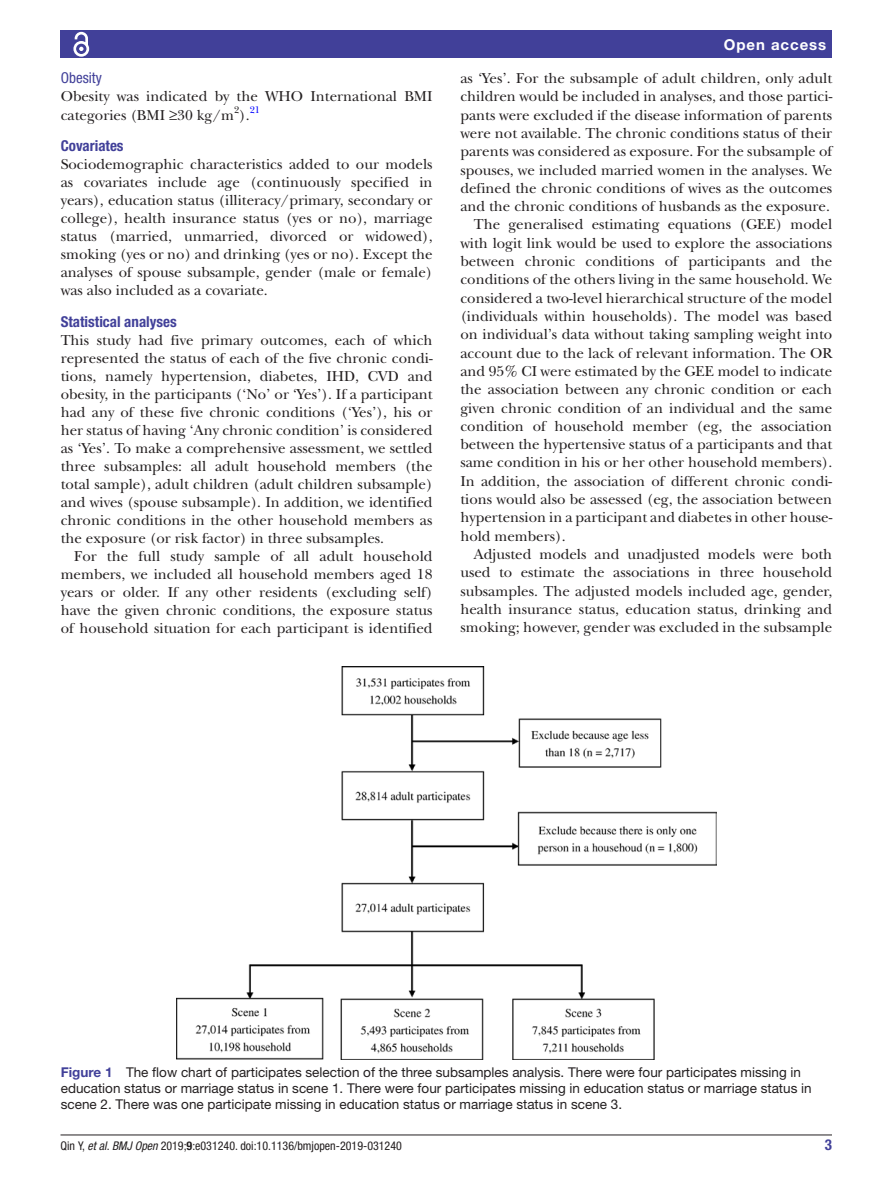
<style>
.page{position:relative;width:893px;height:1191px;background:#fff}
.page>*{position:absolute;margin:0;border:0;box-sizing:border-box;transform-origin:0 0}
.t1{font:15px/18px "New Baskerville";color:#231f20;text-align:justify}
.t2{font:700 condensed 15px "Helvetica Neue LT Std";color:#414099}
.t3{font:700 15px "Helvetica Neue LT Std";letter-spacing:.065em;color:#fff}
.t4{font:condensed 15px "Helvetica Neue LT Std";color:#414099}
.t5{font:13.5px/16.2px "Helvetica Neue LT Std";color:#231f20}
.t6{font:condensed 12px "Helvetica Neue LT Std";color:#231f20}
.t7{font:9.9px "New Baskerville";color:#00f}
.t8{font:9.9px "New Baskerville";color:#231f20}
.s1{font-weight:700;color:#414099}
.s2{font-style:italic}
.s3{font-weight:700}
</style>
<div class="page">
<hr style="left:61px;top:1134px;width:771px;height:1px;background:#231f20">
<div style="left:61px;top:31px;width:771px;height:27px;background:#414099"></div>
<svg style="left:73px;top:31px;width:17px;height:26px"></svg>
<img style="left:176px;top:666px;width:540px;height:393px">
<p class="t4" style="left:61px;top:69px;width:43px">Obesity</p>
<p class="t1" style="left:61px;top:88px;width:373px">Obesity was indicated by the WHO International BMI categories (BMI ≥30 kg/m ).</p>
<p class="t8" style="left:234px;top:104px;width:7px">2</p>
<p class="t7" style="left:250px;top:104px;width:12px">21</p>
<p class="t2" style="left:61px;top:137px;width:64px">Covariates</p>
<p class="t1" style="left:61px;top:155px;width:373px">Sociodemographic characteristics added to our models as covariates include age (continuously specified in years), education status (illiteracy/primary, secondary or college), health insurance status (yes or no), marriage status (married, unmarried, divorced or widowed), smoking (yes or no) and drinking (yes or no). Except the analyses of spouse subsample, gender (male or female) was also included as a covariate.</p>
<p class="t2" style="left:61px;top:312px;width:117px">Statistical analyses</p>
<p class="t1" style="left:61px;top:331px;width:373px">This study had five primary outcomes, each of which represented the status of each of the five chronic condi&shy;tions, namely hypertension, diabetes, IHD, CVD and obesity, in the participants (‘No’ or ‘Yes’). If a participant had any of these five chronic conditions (‘Yes’), his or her status of having ‘Any chronic condition’ is considered as ‘Yes’. To make a comprehensive assessment, we settled three subsamples: all adult household members (the total sample), adult children (adult children subsample) and wives (spouse subsample). In addition, we identified chronic conditions in the other household members as the exposure (or risk factor) in three subsamples.</p>
<p class="t1" style="left:61px;top:547px;width:373px;text-indent:14px">For the full study sample of all adult household members, we included all household members aged 18 years or older. If any other residents (excluding self) have the given chronic conditions, the exposure status of household situation for each participant is identified</p>
<p class="t3" style="left:724px;top:35px;width:104px">Open access</p>
<p class="t1" style="left:460px;top:69px;width:373px">as ‘Yes’. For the subsample of adult children, only adult</p>
<p class="t1" style="left:460px;top:88px;width:373px">children would be included in analyses, and those partici-</p>
<p class="t1" style="left:460px;top:106px;width:373px">pants were excluded if the disease information of parents</p>
<p class="t1" style="left:460px;top:124px;width:373px">were not available. The chronic conditions status of their</p>
<p class="t1" style="left:460px;top:142px;width:373px">parents was considered as exposure. For the subsample of</p>
<p class="t1" style="left:460px;top:161px;width:373px">spouses, we included married women in the analyses. We</p>
<p class="t1" style="left:460px;top:179px;width:373px">defined the chronic conditions of wives as the outcomes</p>
<p class="t1" style="left:460px;top:197px;width:371px">and the chronic conditions of husbands as the exposure.</p>
<p class="t1" style="left:474px;top:216px;width:360px">The generalised estimating equations (GEE) model</p>
<p class="t1" style="left:460px;top:234px;width:373px">with logit link would be used to explore the associations</p>
<p class="t1" style="left:460px;top:252px;width:373px">between chronic conditions of participants and the</p>
<p class="t1" style="left:460px;top:271px;width:373px">conditions of the others living in the same household. We</p>
<p class="t1" style="left:460px;top:289px;width:373px">considered a two-level hierarchical structure of the model</p>
<p class="t1" style="left:460px;top:307px;width:373px">(individuals within households). The model was based</p>
<p class="t1" style="left:460px;top:325px;width:373px">on individual’s data without taking sampling weight into</p>
<p class="t1" style="left:460px;top:344px;width:373px">account due to the lack of relevant information. The OR</p>
<p class="t1" style="left:460px;top:362px;width:373px">and 95% CI were estimated by the GEE model to indicate</p>
<p class="t1" style="left:460px;top:380px;width:373px">the association between any chronic condition or each</p>
<p class="t1" style="left:460px;top:399px;width:373px">given chronic condition of an individual and the same</p>
<p class="t1" style="left:460px;top:417px;width:373px">condition of household member (eg, the association</p>
<p class="t1" style="left:460px;top:435px;width:373px">between the hypertensive status of a participants and that</p>
<p class="t1" style="left:460px;top:454px;width:373px">same condition in his or her other household members).</p>
<p class="t1" style="left:460px;top:472px;width:373px">In addition, the association of different chronic condi-</p>
<p class="t1" style="left:460px;top:490px;width:373px">tions would also be assessed (eg, the association between</p>
<p class="t1" style="left:460px;top:508px;width:373px">hypertension in a participant and diabetes in other house-</p>
<p class="t1" style="left:460px;top:527px;width:107px">hold members).</p>
<p class="t1" style="left:474px;top:545px;width:360px">Adjusted models and unadjusted models were both</p>
<p class="t1" style="left:460px;top:563px;width:373px">used to estimate the associations in three household</p>
<p class="t1" style="left:460px;top:582px;width:373px">subsamples. The adjusted models included age, gender,</p>
<p class="t1" style="left:460px;top:600px;width:373px">health insurance status, education status, drinking and</p>
<p class="t1" style="left:460px;top:618px;width:373px">smoking; however, gender was excluded in the subsample</p>
<p class="t5" style="left:61px;top:1063px;width:752px"><span class="s1">Figure 1</span> The flow chart of participates selection of the three subsamples analysis. There were four participates missing in education status or marriage status in scene 1. There were four participates missing in education status or marriage status in scene 2. There was one participate missing in education status or marriage status in scene 3.</p>
<p class="t6" style="left:61px;top:1138px;width:343px">Qin Y, <span class="s2">et al</span>. <span class="s2">BMJ Open</span> 2019;<span class="s3">9</span>:e031240. doi:10.1136/bmjopen-2019-031240</p>
<p class="t2" style="left:825px;top:1135px;width:9px">3</p>
</div>
